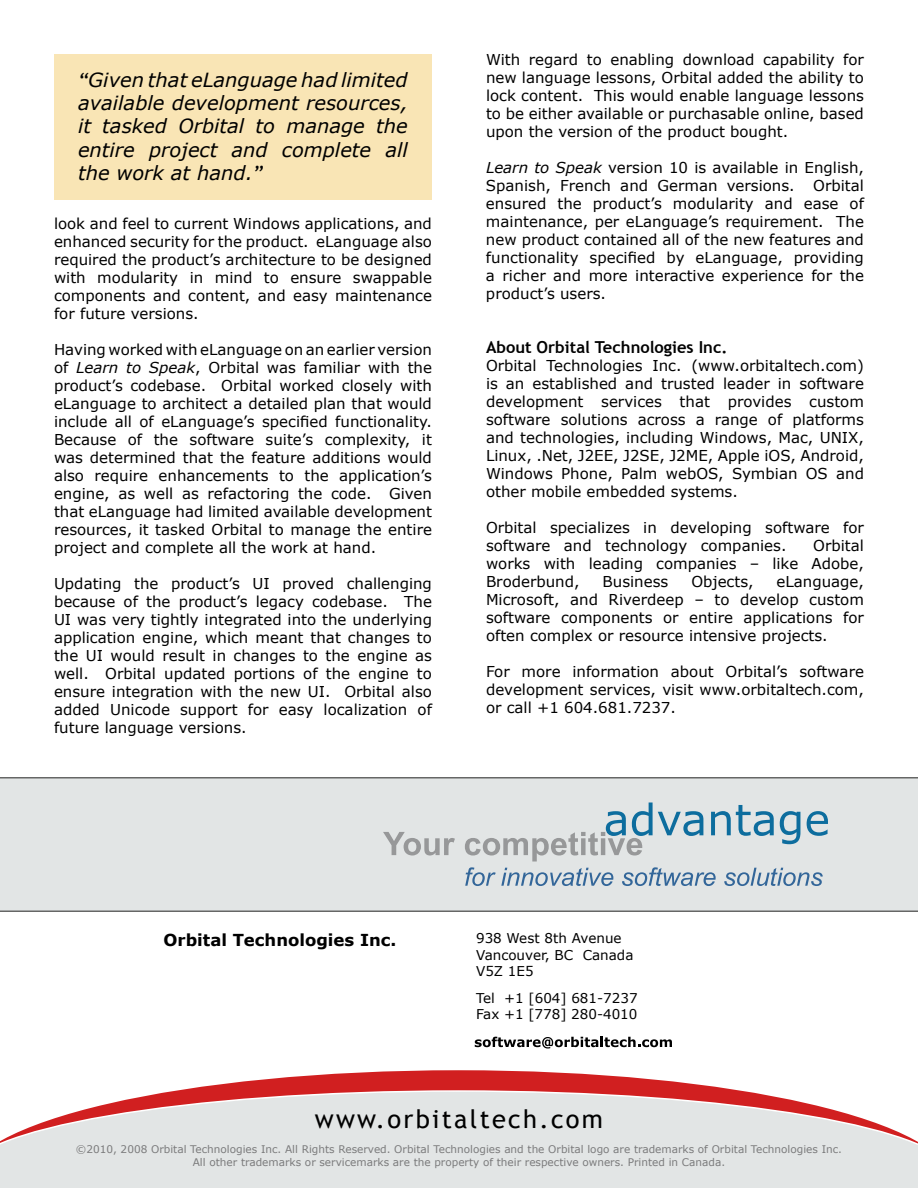
<style>
.page{position:relative;width:918px;height:1188px;background:#fff}
.page>*{position:absolute;margin:0;border:0;box-sizing:border-box;transform-origin:0 0}
.t1{font:25.5px "Trebuchet MS";letter-spacing:.09em;color:#000}
.t2{font:italic 19.5px/23.4px "Verdana";color:#000;text-align:justify}
.t3{font:700 16.5px "Trebuchet MS";color:#000}
.t4{font:700 16.5px "Verdana";color:#000}
.t5{font:15px/18px "Verdana";color:#000;text-align:justify}
.t6{font:13.5px/16.2px "Verdana";color:#000}
.t7{font:10.5px/12.6px "Verdana";color:#7b7b7c;text-align:center}
.s1{font-family:"Trebuchet MS"}
.s2{font-style:italic}
</style>
<div class="page">
<svg style="left:181px;top:1070px;width:555px;height:20px;fill:#d11f20"></svg>
<div style="left:0;top:777px;width:918px;height:135px;background:#e2e5e5"></div>
<svg style="left:0;top:1090px;width:918px;height:98px;background:#e3d9d9"></svg>
<svg style="left:383px;top:832px;width:72px;height:24px;background:#c7c9c9"></svg>
<svg style="left:465px;top:803px;width:363px;height:83px;background:#c3d0d6"></svg>
<svg style="left:475px;top:1037px;width:197px;height:12px"></svg>
<div style="left:54px;top:54px;width:378px;height:145px;background:#f9e5b5"></div>
<h2 class="t2" style="left:78px;top:68px;width:331px"><span class="s1">“</span>Given that eLanguage had limited available development resources, it tasked Orbital to manage the entire project and complete all the work at hand.<span class="s1">”</span></h2>
<p class="t5" style="left:54px;top:214px;width:380px">look and feel to current Windows applications, and enhanced security for the product. eLanguage also required the product’s architecture to be designed with modularity in mind to ensure swappable components and content, and easy maintenance for future versions.</p>
<p class="t5" style="left:54px;top:340px;width:380px">Having worked with eLanguage on an earlier version of <span class="s2">Learn to Speak</span>, Orbital was familiar with the product’s codebase. Orbital worked closely with eLanguage to architect a detailed plan that would include all of eLanguage’s specified functionality.<br>Because of the software suite’s complexity, it was determined that the feature additions would also require enhancements to the application’s engine, as well as refactoring the code. Given that eLanguage had limited available development resources, it tasked Orbital to manage the entire project and complete all the work at hand.</p>
<p class="t5" style="left:54px;top:574px;width:380px">Updating the product’s UI proved challenging because of the product’s legacy codebase. The UI was very tightly integrated into the underlying application engine, which meant that changes to the UI would result in changes to the engine as well. Orbital updated portions of the engine to ensure integration with the new UI. Orbital also added Unicode support for easy localization of future language versions.</p>
<p class="t5" style="left:486px;top:51px;width:380px">With regard to enabling download capability for new language lessons, Orbital added the ability to lock content. This would enable language lessons to be either available or purchasable online, based upon the version of the product bought.</p>
<p class="t5" style="left:486px;top:159px;width:380px"><span class="s2">Learn to Speak</span> version 10 is available in English, Spanish, French and German versions. Orbital ensured the product’s modularity and ease of maintenance, per eLanguage’s requirement. The new product contained all of the new features and functionality specified by eLanguage, providing a richer and more interactive experience for the product’s users.</p>
<p class="t3" style="left:486px;top:337px;width:243px">About Orbital Technologies Inc.</p>
<p class="t5" style="left:486px;top:357px;width:380px">Orbital Technologies Inc. (www.orbitaltech.com) is an established and trusted leader in software development services that provides custom software solutions across a range of platforms and technologies, including Windows, Mac, UNIX, Linux, .Net, J2EE, J2SE, J2ME, Apple iOS, Android, Windows Phone, Palm webOS, Symbian OS and other mobile embedded systems.</p>
<p class="t5" style="left:486px;top:519px;width:379px">Orbital specializes in developing software for software and technology companies.</p>
<p class="t5" style="left:486px;top:537px;width:379px;text-indent:327px">Orbital works with leading companies – like Adobe, Broderbund,</p>
<p class="t5" style="left:603px;top:573px;width:67px">Business</p>
<p class="t5" style="left:691px;top:573px;width:64px">Objects,</p>
<p class="t5" style="left:486px;top:573px;width:380px;text-indent:291px">eLanguage, Microsoft, and Riverdeep – to develop custom software components or entire applications for often complex or resource intensive projects.</p>
<p class="t5" style="left:486px;top:663px;width:380px">For more information about Orbital’s software development services, visit www.orbitaltech.com, or call +1 604.681.7237.</p>
<p class="t4" style="left:164px;top:928px;width:234px">Orbital Technologies Inc.</p>
<p class="t6" style="left:476px;top:930px;width:159px">938 West 8th Avenue<br>Vancouver, BC Canada<br>V5Z 1E5</p>
<p class="t6" style="left:476px;top:990px;width:163px">Tel +1 [604] 681-7237<br>Fax +1 [778] 280-4010</p>
<h1 class="t1" style="left:315px;top:1104px;width:290px">www.orbitaltech.com</h1>
<p class="t7" style="left:76px;top:1143px;width:768px">©2010, 2008 Orbital Technologies Inc. All Rights Reserved. Orbital Technologies and the Orbital logo are trademarks of Orbital Technologies Inc.<br>All other trademarks or servicemarks are the property of their respective owners. Printed in Canada.</p>
</div>
